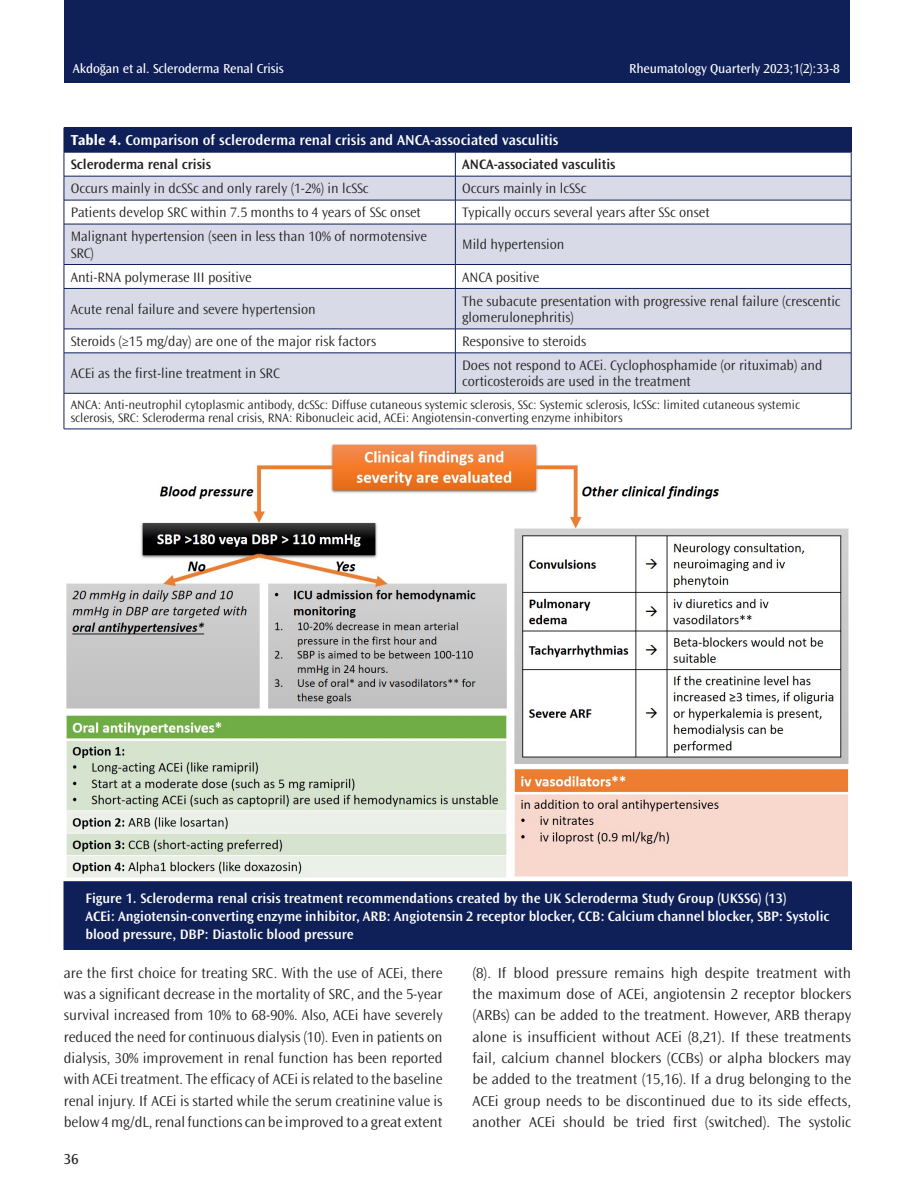
<style>
.page{position:relative;width:915px;height:1191px;background:#fff}
.page>*{position:absolute;margin:0;border:0;box-sizing:border-box;transform-origin:0 0}
.YAZI{font:300 15px/21.5px "Ocean Sans Std";color:#231f20;text-align:justify}
.YAZI-2{font:300 15px/21.5px "Ocean Sans Std";color:#231f20;text-align:justify;scale:1.04 1}
.TABLO-BASLIK{font:600 15px "Ocean Sans Std";color:#fff}
.t1{font:15px "Ocean Sans Std";color:#231f20}
.TABLO-YAZI{font:300 14.25px/16.5px "Ocean Sans Std";color:#231f20}
.RESİM-ALTI{font:600 14.25px/18px "Ocean Sans Std";color:#fff}
.TABLO-ARA{font:600 14.25px "Ocean Sans Std";color:#231f20}
.t2{font:13.5px "Ocean Sans Std";letter-spacing:-.01em;color:#fff}
.TABLO-ALTI{font:300 12.75px/12.8px "Ocean Sans Std";color:#231f20}
.s1{font-weight:700}
</style>
<div class="page">
<div style="left:64px;top:0;width:785px;height:83px;background:#0f2059"></div>
<img style="left:66px;top:444px;width:783px;height:434px">
<div style="left:64px;top:881px;width:786px;height:68px;background:#0f2059"></div>
<div style="left:64px;top:881px;width:786px;height:68px;border:1px solid #0f2059"></div>
<div style="left:64px;top:128px;width:786px;height:24px;background:#0f2059"></div>
<svg style="left:65px;top:177px;width:785px;height:216px;fill:#d8dae7"></svg>
<svg style="left:455px;top:153px;width:1px;height:71px"></svg>
<hr style="left:455px;top:224px;width:1px;height:40px;background:#0f2059">
<svg style="left:455px;top:265px;width:1px;height:23px"></svg>
<hr style="left:455px;top:288px;width:1px;height:41px;background:#0f2059">
<svg style="left:455px;top:330px;width:1px;height:22px"></svg>
<hr style="left:455px;top:353px;width:1px;height:40px;background:#0f2059">
<hr style="left:64px;top:127px;width:391px;height:1px;background:#0f2059">
<hr style="left:455px;top:127px;width:396px;height:1px;background:#0f2059">
<hr style="left:64px;top:152px;width:391px;height:1px;background:#0f2059">
<hr style="left:455px;top:152px;width:396px;height:1px;background:#0f2059">
<svg style="left:64px;top:265px;width:1px;height:23px"></svg>
<svg style="left:850px;top:265px;width:1px;height:23px"></svg>
<svg style="left:64px;top:330px;width:1px;height:22px"></svg>
<svg style="left:850px;top:330px;width:1px;height:22px"></svg>
<hr style="left:64px;top:393px;width:1px;height:36px;background:#0f2059">
<hr style="left:850px;top:393px;width:1px;height:36px;background:#0f2059">
<hr style="left:64px;top:428px;width:391px;height:1px;background:#0f2059">
<hr style="left:455px;top:428px;width:396px;height:1px;background:#0f2059">
<hr style="left:64px;top:176px;width:391px;height:1px;background:#0f2059">
<svg style="left:64px;top:152px;width:1px;height:72px"></svg>
<hr style="left:455px;top:176px;width:396px;height:1px;background:#0f2059">
<svg style="left:850px;top:128px;width:1px;height:96px"></svg>
<hr style="left:64px;top:200px;width:391px;height:1px;background:#0f2059">
<hr style="left:455px;top:200px;width:396px;height:1px;background:#0f2059">
<hr style="left:64px;top:224px;width:391px;height:1px;background:#0f2059">
<hr style="left:64px;top:224px;width:1px;height:40px;background:#0f2059">
<hr style="left:455px;top:224px;width:396px;height:1px;background:#0f2059">
<hr style="left:850px;top:224px;width:1px;height:40px;background:#0f2059">
<hr style="left:64px;top:264px;width:391px;height:1px;background:#0f2059">
<hr style="left:455px;top:264px;width:396px;height:1px;background:#0f2059">
<hr style="left:64px;top:288px;width:391px;height:1px;background:#0f2059">
<hr style="left:64px;top:288px;width:1px;height:41px;background:#0f2059">
<hr style="left:455px;top:288px;width:396px;height:1px;background:#0f2059">
<hr style="left:850px;top:288px;width:1px;height:41px;background:#0f2059">
<hr style="left:64px;top:329px;width:391px;height:1px;background:#0f2059">
<hr style="left:455px;top:329px;width:396px;height:1px;background:#0f2059">
<hr style="left:64px;top:352px;width:391px;height:1px;background:#0f2059">
<hr style="left:64px;top:353px;width:1px;height:40px;background:#0f2059">
<hr style="left:455px;top:352px;width:396px;height:1px;background:#0f2059">
<hr style="left:850px;top:353px;width:1px;height:40px;background:#0f2059">
<hr style="left:64px;top:393px;width:391px;height:1px;background:#0f2059">
<hr style="left:455px;top:393px;width:396px;height:1px;background:#0f2059">
<p class="t2" style="left:73px;top:61px;width:212px">Akdoğan et al. Scleroderma Renal Crisis</p>
<p class="t2" style="left:629px;top:61px;width:212px">Rheumatology Quarterly 2023;1(2):33-8</p>
<p class="TABLO-BASLIK" style="left:71px;top:132px;width:489px"><span class="s1">Table 4.</span> Comparison of scleroderma renal crisis and ANCA-associated vasculitis</p>
<p class="TABLO-ARA" style="left:71px;top:157px;width:142px">Scleroderma renal crisis</p>
<p class="TABLO-ARA" style="left:462px;top:157px;width:155px">ANCA-associated vasculitis</p>
<p class="TABLO-YAZI" style="left:71px;top:180px;width:299px">Occurs mainly in dcSSc and only rarely (1-2%) in lcSSc</p>
<p class="TABLO-YAZI" style="left:462px;top:180px;width:126px">Occurs mainly in lcSSc</p>
<p class="TABLO-YAZI" style="left:71px;top:204px;width:351px">Patients develop SRC within 7.5 months to 4 years of SSc onset</p>
<p class="TABLO-YAZI" style="left:462px;top:204px;width:249px">Typically occurs several years after SSc onset</p>
<p class="TABLO-YAZI" style="left:71px;top:228px;width:358px">Malignant hypertension (seen in less than 10% of normotensive<br>SRC)</p>
<p class="TABLO-YAZI" style="left:462px;top:237px;width:104px">Mild hypertension</p>
<p class="TABLO-YAZI" style="left:71px;top:269px;width:182px">Anti-RNA polymerase III positive</p>
<p class="TABLO-YAZI" style="left:462px;top:269px;width:79px">ANCA positive</p>
<p class="TABLO-YAZI" style="left:71px;top:301px;width:246px">Acute renal failure and severe hypertension</p>
<p class="TABLO-YAZI" style="left:462px;top:293px;width:380px">The subacute presentation with progressive renal failure (crescentic glomerulonephritis)</p>
<p class="TABLO-YAZI" style="left:71px;top:333px;width:307px">Steroids (≥15 mg/day) are one of the major risk factors</p>
<p class="TABLO-YAZI" style="left:462px;top:333px;width:125px">Responsive to steroids</p>
<p class="TABLO-YAZI" style="left:71px;top:365px;width:210px">ACEi as the first-line treatment in SRC</p>
<p class="TABLO-YAZI" style="left:462px;top:357px;width:362px">Does not respond to ACEi. Cyclophosphamide (or rituximab) and corticosteroids are used in the treatment</p>
<p class="TABLO-ALTI" style="left:71px;top:399px;width:730px">ANCA: Anti-neutrophil cytoplasmic antibody, dcSSc: Diffuse cutaneous systemic sclerosis, SSc: Systemic sclerosis, lcSSc: limited cutaneous systemic sclerosis, SRC: Scleroderma renal crisis, RNA: Ribonucleic acid, ACEi: Angiotensin-converting enzyme inhibitors</p>
<p class="RESİM-ALTI" style="left:85px;top:889px;width:702px">Figure 1. Scleroderma renal crisis treatment recommendations created by the UK Scleroderma Study Group (UKSSG) (13)</p>
<p class="RESİM-ALTI" style="left:85px;top:907px;width:745px">ACEi: Angiotensin-converting enzyme inhibitor, ARB: Angiotensin 2 receptor blocker, CCB: Calcium channel blocker, SBP: Systolic blood pressure, DBP: Diastolic blood pressure</p>
<p class="YAZI" style="left:64px;top:962px;width:380px">are the first choice for treating SRC. With the use of ACEi, there was a significant decrease in the mortality of SRC, and the 5-year survival increased from 10% to 68-90%. Also, ACEi have severely reduced the need for continuous dialysis (10). Even in patients on dialysis, 30% improvement in renal function has been reported with ACEi treatment. The efficacy of ACEi is related to the baseline renal injury. If ACEi is started while the serum creatinine value is below 4 mg/dL, renal functions can be improved to a great extent</p>
<p class="YAZI-2" style="left:472px;top:962px;width:365px">(8). If blood pressure remains high despite treatment with the maximum dose of ACEi, angiotensin 2 receptor blockers (ARBs) can be added to the treatment. However, ARB therapy alone is insufficient without ACEi (8,21). If these treatments fail, calcium channel blockers (CCBs) or alpha blockers may be added to the treatment (15,16). If a drug belonging to the ACEi group needs to be discontinued due to its side effects, another ACEi should be tried first (switched). The systolic</p>
<p class="t1" style="left:64px;top:1150px;width:16px">36</p>
</div>
